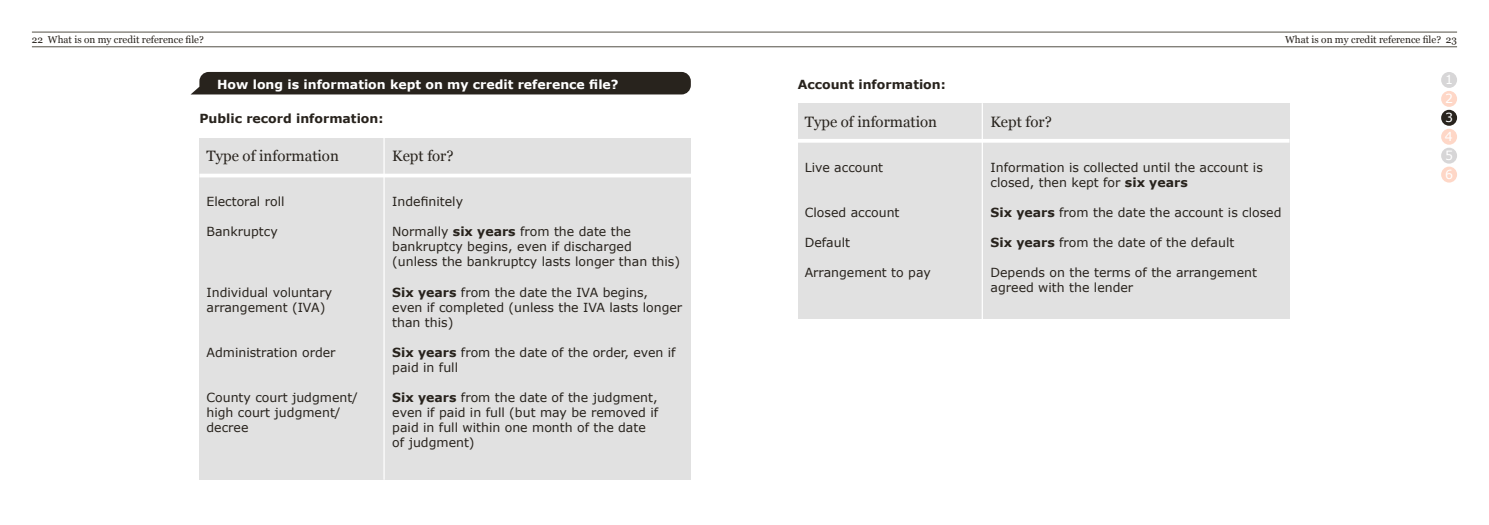
<style>
.page{position:relative;width:1489px;height:525px;background:#fff}
.page>*{position:absolute;margin:0;border:0;box-sizing:border-box;transform-origin:0 0}
.t1{font:15px "Georgia";color:#28231d}
.t2{font:12.5px/15px "Verdana";color:#28231d}
.t3{font:700 12.5px "Verdana";color:#fff}
.t4{font:700 12.5px "Verdana";color:#28231d}
.t5{font:12.5px "Verdana";color:#fff}
.t6{font:10px "Georgia";color:#28231d}
.s1{font-weight:700}
</style>
<div class="page">
<div style="left:1440px;top:72px;width:16px;height:16px;background:#d7d6d7;border-radius:50%"></div>
<div style="left:1440px;top:129px;width:16px;height:16px;background:#fed7c7;border-radius:50%"></div>
<div style="left:1440px;top:91px;width:16px;height:16px;background:#fed7c7;border-radius:50%"></div>
<div style="left:1440px;top:148px;width:16px;height:15px;background:#d7d6d7;border-radius:50%"></div>
<div style="left:1440px;top:110px;width:16px;height:16px;background:#28231d;border-radius:50%"></div>
<div style="left:1440px;top:166px;width:16px;height:16px;background:#fed7c7;border-radius:50%"></div>
<hr style="left:32px;top:32px;width:1424px;height:1px;background:#535046">
<hr style="left:32px;top:47px;width:1424px;height:1px;background:#535046">
<div style="left:199px;top:138px;width:492px;height:341px;background:#e1e1e1"></div>
<div style="left:797px;top:103px;width:492px;height:216px;background:#e1e1e1"></div>
<hr style="left:199px;top:174px;width:492px;height:3px;background:#fff">
<hr style="left:797px;top:139px;width:492px;height:4px;background:#fff">
<hr style="left:383px;top:138px;width:1px;height:341px;background:#fff">
<hr style="left:981px;top:103px;width:1px;height:216px;background:#fff">
<div style="left:191px;top:72px;width:499px;height:22px;background:#28231d"></div>
<p class="t6" style="left:32px;top:34px;width:173px">22 What is on my credit reference file?</p>
<p class="t6" style="left:1284px;top:34px;width:173px">What is on my credit reference file? 23</p>
<p class="t3" style="left:217px;top:75px;width:403px">How long is information kept on my credit reference file?</p>
<p class="t4" style="left:199px;top:110px;width:185px">Public record information:</p>
<p class="t1" style="left:206px;top:147px;width:134px">Type of information</p>
<p class="t2" style="left:206px;top:194px;width:80px">Electoral roll</p>
<p class="t2" style="left:206px;top:224px;width:73px">Bankruptcy</p>
<p class="t2" style="left:206px;top:284px;width:127px">Individual voluntary arrangement (IVA)</p>
<p class="t2" style="left:206px;top:344px;width:131px">Administration order</p>
<p class="t2" style="left:206px;top:389px;width:153px">County court judgment/ high court judgment/ decree</p>
<p class="t1" style="left:392px;top:147px;width:63px">Kept for?</p>
<p class="t2" style="left:392px;top:194px;width:72px">Indefinitely</p>
<p class="t2" style="left:392px;top:224px;width:289px">Normally <span class="s1">six years</span> from the date the bankruptcy begins, even if discharged (unless the bankruptcy lasts longer than this)</p>
<p class="t2" style="left:392px;top:284px;width:291px"><span class="s1">Six years</span> from the date the IVA begins,<br>even if completed (unless the IVA lasts longer than this)</p>
<p class="t2" style="left:392px;top:344px;width:285px"><span class="s1">Six years</span> from the date of the order, even if paid in full</p>
<p class="t2" style="left:392px;top:389px;width:267px"><span class="s1">Six years</span> from the date of the judgment, even if paid in full (but may be removed if paid in full within one month of the date of judgment)</p>
<p class="t4" style="left:797px;top:75px;width:150px">Account information:</p>
<p class="t1" style="left:804px;top:112px;width:134px">Type of information</p>
<p class="t2" style="left:804px;top:159px;width:80px">Live account</p>
<p class="t2" style="left:804px;top:204px;width:96px">Closed account</p>
<p class="t2" style="left:804px;top:234px;width:47px">Default</p>
<p class="t2" style="left:804px;top:264px;width:127px">Arrangement to pay</p>
<p class="t1" style="left:990px;top:112px;width:63px">Kept for?</p>
<p class="t2" style="left:990px;top:159px;width:274px">Information is collected until the account is closed, then kept for <span class="s1">six years</span></p>
<p class="t2" style="left:990px;top:204px;width:292px"><span class="s1">Six years</span> from the date the account is closed</p>
<p class="t2" style="left:990px;top:234px;width:245px"><span class="s1">Six years</span> from the date of the default</p>
<p class="t2" style="left:990px;top:264px;width:268px">Depends on the terms of the arrangement agreed with the lender</p>
<p class="t5" style="left:1444px;top:71px;width:9px">1</p>
<p class="t5" style="left:1444px;top:90px;width:9px">2</p>
<p class="t5" style="left:1444px;top:109px;width:9px">3</p>
<p class="t5" style="left:1444px;top:128px;width:9px">4</p>
<p class="t5" style="left:1444px;top:147px;width:9px">5</p>
<p class="t5" style="left:1444px;top:166px;width:9px">6</p>
</div>
